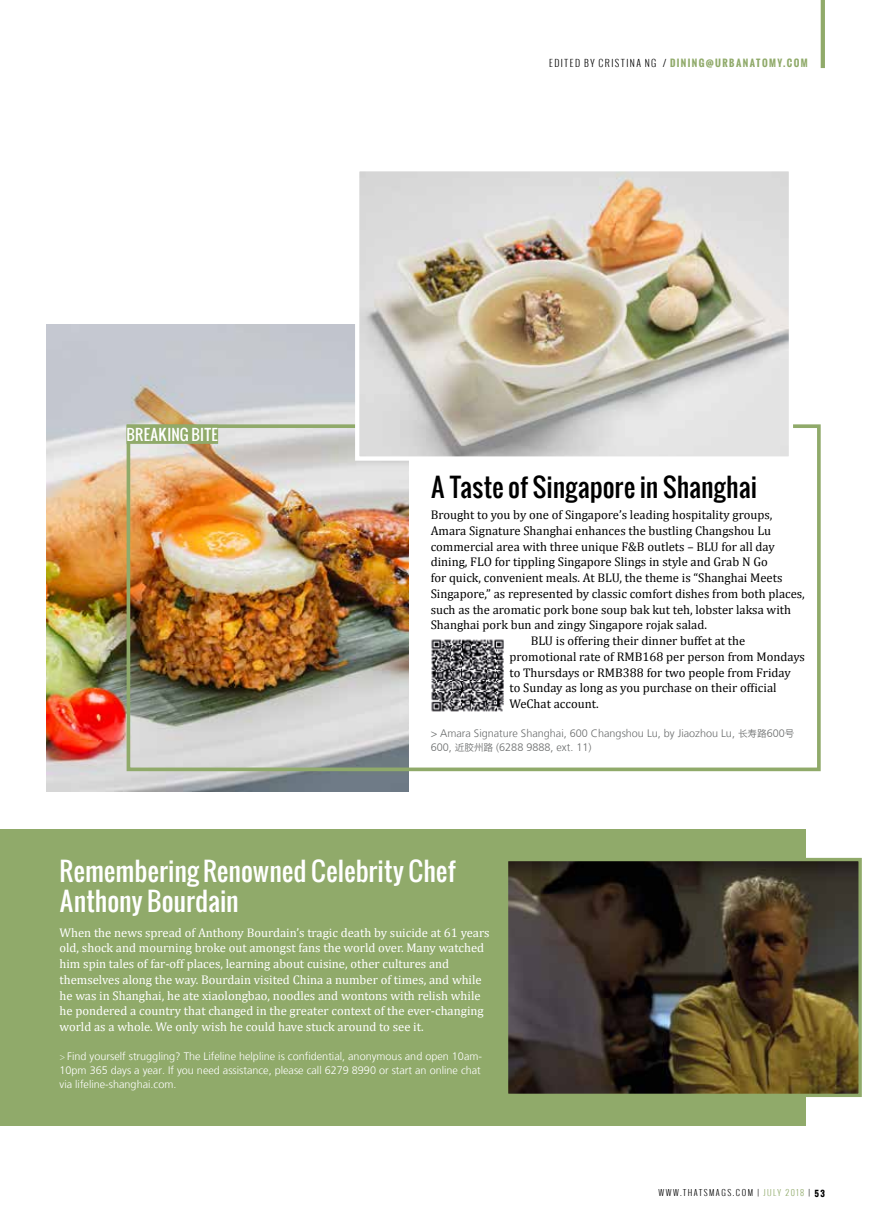
<style>
.page{position:relative;width:893px;height:1221px;background:#fff}
.page>*{position:absolute;margin:0;border:0;box-sizing:border-box;transform-origin:0 0}
.t1{font:25.5px/30px "Oswald";letter-spacing:-.01em;color:#fff}
.t2{font:25.5px "Oswald";letter-spacing:-.005em;color:#000}
.t3{font:15px "Oswald";color:#fff}
.t4{font:12.6px "Cambria";color:#000}
.t5{font:12.6px/15.8px "Cambria";color:#fff}
.t6{font:300 10.8px/14.2px "Frutiger LT";color:#fff;text-align:justify}
.t7{font:300 10.8px/14.2px "Frutiger LT";color:#6a6c6c}
.t8{font:700 9.6px "Oswald";letter-spacing:.145em;color:#90aa6a}
.t9{font:300 9.6px "Oswald";color:#000}
.t10{font:300 8.25px "Oswald";letter-spacing:.18em;color:#000}
.s1{font-weight:300;color:#000}
.s2{font-family:"Hiragino Sans GB W3";font-weight:400;font-size:9.6px}
.s3{font-family:"Adobe Song Std";font-size:9.6px}
.s4{color:#90aa6a}
.s5{font-weight:700}
</style>
<div class="page">
<img style="left:47px;top:324px;width:361px;height:467px">
<div style="left:127px;top:424px;width:694px;height:347px;border:4px solid #90aa6a"></div>
<div style="left:0;top:828px;width:805px;height:297px;background:#90aa6a"></div>
<div style="left:127px;top:424px;width:91px;height:20px;background:#90aa6a"></div>
<img style="left:509px;top:861px;width:349px;height:231px">
<div style="left:505px;top:857px;width:357px;height:239px;border:3px solid #90aa6a"></div>
<img style="left:360px;top:172px;width:428px;height:283px">
<div style="left:355px;top:167px;width:438px;height:293px;border:4px solid #fff"></div>
<img style="left:431px;top:639px;width:73px;height:73px">
<hr style="left:821px;top:0;width:4px;height:68px;background:#90aa6a">
<p class="t3" style="left:127px;top:423px;width:93px">Breaking Bite</p>
<p class="t9" style="left:549px;top:57px;width:62px">EDITE D B Y CRISTINA</p>
<p class="t8" style="left:645px;top:56px;width:164px"><span class="s1">NG /</span> DINING@URBANATOMY.COM</p>
<p class="t2" style="left:431px;top:468px;width:328px">A Taste of Singapore in Shanghai</p>
<p class="t4" style="left:431px;top:507px;width:343px">Brought to you by one of Singapore’s leading hospitality groups,</p>
<p class="t4" style="left:431px;top:523px;width:342px">Amara Signature Shanghai enhances the bustling Changshou Lu</p>
<p class="t4" style="left:431px;top:539px;width:346px">commercial area with three unique F&amp;B outlets – BLU for all day</p>
<p class="t4" style="left:431px;top:554px;width:339px">dining, FLO for tippling Singapore Slings in style and Grab N Go</p>
<p class="t4" style="left:431px;top:570px;width:353px">for quick, convenient meals. At BLU, the theme is “Shanghai Meets</p>
<p class="t4" style="left:431px;top:586px;width:376px">Singapore,” as represented by classic comfort dishes from both places,</p>
<p class="t4" style="left:431px;top:602px;width:362px">such as the aromatic pork bone soup bak kut teh, lobster laksa with</p>
<p class="t4" style="left:431px;top:617px;width:278px">Shanghai pork bun and zingy Singapore rojak salad.</p>
<p class="t4" style="left:531px;top:633px;width:216px">BLU is offering their dinner buffet at the</p>
<p class="t4" style="left:510px;top:649px;width:297px">promotional rate of RMB168 per person from Mondays</p>
<p class="t4" style="left:510px;top:665px;width:283px">to Thursdays or RMB388 for two people from Friday</p>
<p class="t4" style="left:510px;top:680px;width:268px">to Sunday as long as you purchase on their official</p>
<p class="t4" style="left:510px;top:696px;width:91px">WeChat account.</p>
<p class="t7" style="left:431px;top:726px;width:365px">&gt; Amara Signature Shanghai, 600 Changshou Lu, by Jiaozhou Lu, <span class="s2">长寿路</span>600<span class="s2">号<br></span>600, <span class="s2">近胶州路</span> (6288 9888, ext. 11)</p>
<p class="t1" style="left:60px;top:855px;width:398px">Remembering Renowned Celebrity Chef<br>Anthony Bourdain</p>
<p class="t5" style="left:60px;top:924px;width:432px">When the news spread of Anthony Bourdain’s tragic death by suicide at 61 years old, shock and mourning broke out amongst fans the world over. Many watched him spin tales of far-off places, learning about cuisine, other cultures and themselves along the way. Bourdain visited China a number of times, and while he was in Shanghai, he ate xiaolongbao, noodles and wontons with relish while he pondered a country that changed in the greater context of the ever-changing world as a whole. We only wish he could have stuck around to see it.</p>
<p class="t6" style="left:60px;top:1048px;width:424px"><span class="s3">&gt;</span> Find yourself struggling? The Lifeline helpline is confidential, anonymous and open 10am-10pm 365 days a year. If you need assistance, please call 6279 8990 or start an online chat via lifeline-shanghai.com.</p>
<p class="t10" style="left:659px;top:1187px;width:8px">WWW</p>
<p class="t10" style="left:680px;top:1187px;width:9px">.THATS</p>
<p class="t10" style="left:709px;top:1187px;width:117px">MAGS .CO M | <span class="s4">JUL Y 2018</span> | <span class="s5">53</span></p>
</div>
